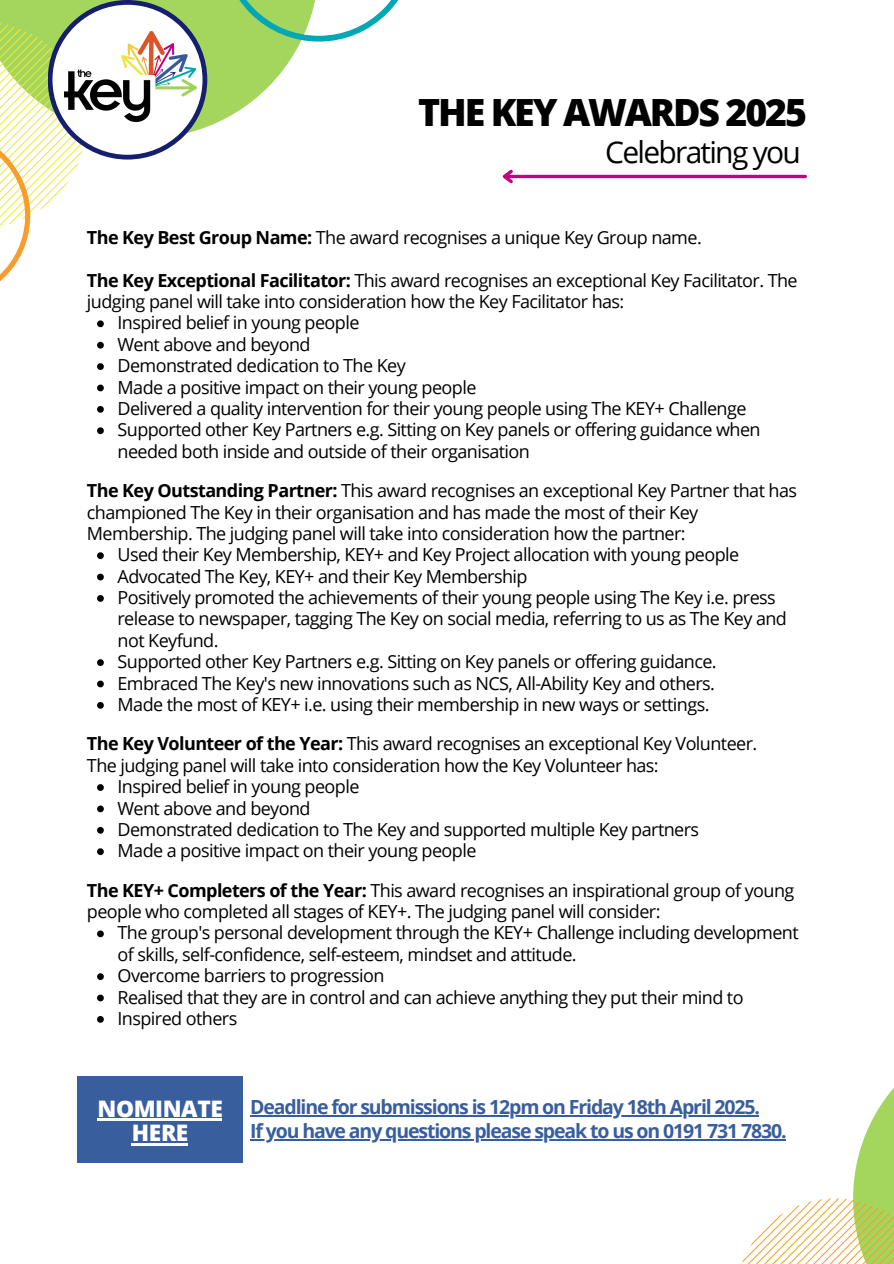
<style>
.page{position:relative;width:894px;height:1264px;background:#fff}
.page>*{position:absolute;margin:0;border:0;box-sizing:border-box;transform-origin:0 0}
.t1{font:800 37.5px "Open Sans";letter-spacing:-.055em;color:#000}
.t2{font:30px "Open Sans";letter-spacing:-.06em;color:#000}
.t3{font:800 22.8px/24.8px "Open Sans";letter-spacing:-.02em;color:#fff;text-align:center}
.t4{font:700 19.5px "Open Sans";letter-spacing:-.06em;color:#385e9d}
.t5{font:18px/21.3px "Open Sans";letter-spacing:-.03em;color:#000}
.s1{font-weight:700}
</style>
<div class="page">
<svg style="left:853px;top:1089px;width:40px;height:109px;fill:#a4d65e"></svg>
<svg style="left:742px;top:1198px;width:151px;height:65px"></svg>
<svg style="left:97px;top:320px;width:7px;height:7px"></svg>
<svg style="left:97px;top:342px;width:7px;height:6px"></svg>
<svg style="left:97px;top:363px;width:7px;height:7px"></svg>
<svg style="left:97px;top:384px;width:7px;height:7px"></svg>
<svg style="left:97px;top:406px;width:7px;height:7px"></svg>
<svg style="left:97px;top:427px;width:7px;height:7px"></svg>
<svg style="left:97px;top:552px;width:7px;height:7px"></svg>
<svg style="left:97px;top:573px;width:7px;height:7px"></svg>
<svg style="left:97px;top:595px;width:7px;height:7px"></svg>
<svg style="left:97px;top:659px;width:7px;height:7px"></svg>
<svg style="left:97px;top:680px;width:7px;height:7px"></svg>
<svg style="left:97px;top:702px;width:7px;height:6px"></svg>
<svg style="left:97px;top:784px;width:7px;height:7px"></svg>
<svg style="left:97px;top:805px;width:7px;height:7px"></svg>
<svg style="left:97px;top:827px;width:7px;height:6px"></svg>
<svg style="left:97px;top:848px;width:7px;height:7px"></svg>
<svg style="left:97px;top:930px;width:7px;height:7px"></svg>
<svg style="left:97px;top:973px;width:7px;height:7px"></svg>
<svg style="left:97px;top:994px;width:7px;height:7px"></svg>
<svg style="left:97px;top:1016px;width:7px;height:6px"></svg>
<svg style="left:207px;top:0;width:94px;height:127px;fill:#a4d65e"></svg>
<svg style="left:222px;top:0;width:177px;height:42px"></svg>
<svg style="left:0;top:0;width:207px;height:282px"></svg>
<hr style="left:505px;top:175px;width:300px;height:3px;background:#c6007e">
<svg style="left:502px;top:169px;width:13px;height:15px"></svg>
<hr style="left:250px;top:1115px;width:508px;height:1px;background:#385e9d">
<hr style="left:250px;top:1138px;width:535px;height:2px;background:#385e9d">
<div style="left:77px;top:1076px;width:166px;height:87px;background:#385e9d"></div>
<hr style="left:97px;top:1118px;width:125px;height:2px;background:#fff">
<hr style="left:132px;top:1143px;width:56px;height:2px;background:#fff">
<p class="t1" style="left:418px;top:86px;width:390px">THE KEY AWARDS 2025</p>
<p class="t2" style="left:605px;top:131px;width:197px">Celebrating you</p>
<p class="t5" style="left:87px;top:226px;width:616px"><span class="s1">The Key Best Group Name:</span> The award recognises a unique Key Group name.</p>
<p class="t5" style="left:87px;top:269px;width:712px"><span class="s1">The Key Exceptional Facilitator:</span> This award recognises an exceptional Key Facilitator. The judging panel will take into consideration how the Key Facilitator has:</p>
<h1 class="t5" style="left:117px;top:312px;width:243px">Inspired belief in young people</h1>
<h2 class="t5" style="left:117px;top:333px;width:194px">Went above and beyond</h2>
<p class="t5" style="left:117px;top:354px;width:290px">Demonstrated dedication to The Key</p>
<p class="t5" style="left:117px;top:376px;width:360px">Made a positive impact on their young people</p>
<p class="t5" style="left:117px;top:397px;width:630px">Delivered a quality intervention for their young people using The KEY+ Challenge</p>
<p class="t5" style="left:117px;top:419px;width:644px">Supported other Key Partners e.g. Sitting on Key panels or offering guidance when needed both inside and outside of their organisation</p>
<p class="t5" style="left:87px;top:479px;width:711px"><span class="s1">The Key Outstanding Partner:</span> This award recognises an exceptional Key Partner that has championed The Key in their organisation and has made the most of their Key<br>Membership. The judging panel will take into consideration how the partner:</p>
<p class="t5" style="left:117px;top:543px;width:623px">Used their Key Membership, KEY+ and Key Project allocation with young people</p>
<p class="t5" style="left:117px;top:565px;width:411px">Advocated The Key, KEY+ and their Key Membership</p>
<p class="t5" style="left:117px;top:586px;width:670px">Positively promoted the achievements of their young people using The Key i.e. press release to newspaper, tagging The Key on social media, referring to us as The Key and not Keyfund.</p>
<p class="t5" style="left:117px;top:650px;width:600px">Supported other Key Partners e.g. Sitting on Key panels or offering guidance.</p>
<p class="t5" style="left:117px;top:672px;width:598px">Embraced The Key's new innovations such as NCS, All-Ability Key and others.</p>
<p class="t5" style="left:117px;top:693px;width:593px">Made the most of KEY+ i.e. using their membership in new ways or settings.</p>
<p class="t5" style="left:87px;top:732px;width:671px"><span class="s1">The Key Volunteer of the Year:</span> This award recognises an exceptional Key Volunteer.</p>
<p class="t5" style="left:87px;top:754px;width:573px">The judging panel will take into consideration how the Key Volunteer has:</p>
<p class="t5" style="left:117px;top:775px;width:243px">Inspired belief in young people</p>
<p class="t5" style="left:117px;top:797px;width:194px">Went above and beyond</p>
<p class="t5" style="left:117px;top:818px;width:583px">Demonstrated dedication to The Key and supported multiple Key partners</p>
<p class="t5" style="left:117px;top:839px;width:360px">Made a positive impact on their young people</p>
<p class="t5" style="left:87px;top:879px;width:708px"><span class="s1">The KEY+ Completers of the Year:</span> This award recognises an inspirational group of young people who completed all stages of KEY+. The judging panel will consider:</p>
<p class="t5" style="left:117px;top:921px;width:682px">The group's personal development through the KEY+ Challenge including development of skills, self-confidence, self-esteem, mindset and attitude.</p>
<p class="t5" style="left:117px;top:964px;width:268px">Overcome barriers to progression</p>
<p class="t5" style="left:117px;top:986px;width:627px">Realised that they are in control and can achieve anything they put their mind to</p>
<p class="t5" style="left:117px;top:1007px;width:121px">Inspired others</p>
<p class="t3" style="left:97px;top:1095px;width:127px">NOMINATE<br>HERE</p>
<p class="t4" style="left:250px;top:1093px;width:511px">Deadline for submissions is 12pm on Friday 18th April 2025.</p>
<p class="t4" style="left:250px;top:1116px;width:538px">If you have any questions please speak to us on 0191 731 7830.</p>
</div>
